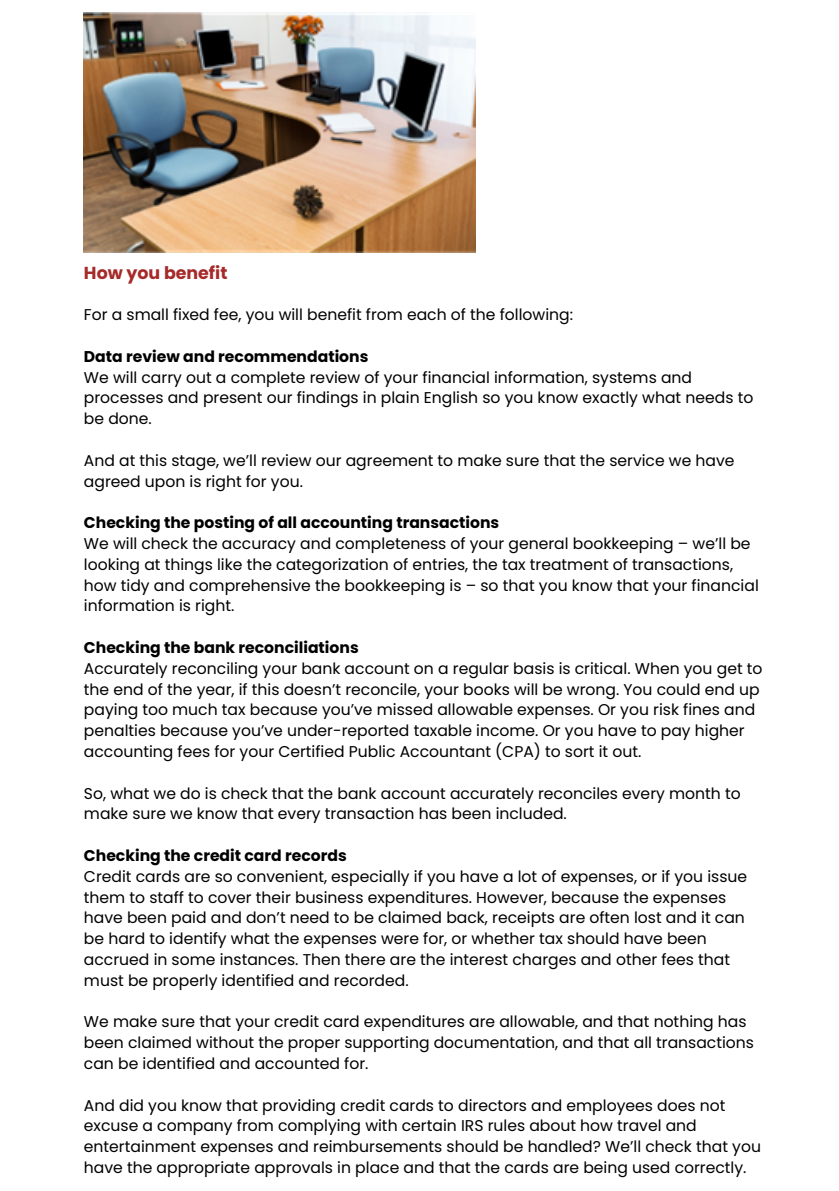
<style>
.page{position:relative;width:839px;height:1191px;background:#fff}
.page>*{position:absolute;margin:0;border:0;box-sizing:border-box;transform-origin:0 0}
.t1{font:700 17.4px "Poppins";color:#a62a2a}
.t2{font:15.6px/20.8px "Poppins";color:#000}
.t3{font:700 15.6px "Poppins";color:#000}
</style>
<div class="page">
<img style="left:84px;top:12px;width:391px;height:240px">
<p class="t1" style="left:84px;top:260px;width:145px">How you benefit</p>
<h1 class="t2" style="left:84px;top:304px;width:490px">For a small fixed fee, you will benefit from each of the following:</h1>
<p class="t3" style="left:84px;top:345px;width:286px">Data review and recommendations</p>
<p class="t2" style="left:84px;top:367px;width:671px">We will carry out a complete review of your financial information, systems and processes and present our findings in plain English so you know exactly what needs to be done.</p>
<p class="t2" style="left:84px;top:450px;width:652px">And at this stage, we’ll review our agreement to make sure that the service we have agreed upon is right for you.</p>
<p class="t3" style="left:84px;top:512px;width:417px">Checking the posting of all accounting transactions</p>
<p class="t2" style="left:84px;top:533px;width:676px">We will check the accuracy and completeness of your general bookkeeping – we’ll be looking at things like the categorization of entries, the tax treatment of transactions, how tidy and comprehensive the bookkeeping is – so that you know that your financial information is right.</p>
<p class="t3" style="left:84px;top:637px;width:276px">Checking the bank reconciliations</p>
<p class="t2" style="left:84px;top:658px;width:680px">Accurately reconciling your bank account on a regular basis is critical. When you get to the end of the year, if this doesn’t reconcile, your books will be wrong. You could end up paying too much tax because you’ve missed allowable expenses. Or you risk fines and penalties because you’ve under-reported taxable income. Or you have to pay higher accounting fees for your Certified Public Accountant (CPA) to sort it out.</p>
<p class="t2" style="left:84px;top:783px;width:658px">So, what we do is check that the bank account accurately reconciles every month to make sure we know that every transaction has been included.</p>
<p class="t3" style="left:84px;top:845px;width:264px">Checking the credit card records</p>
<p class="t2" style="left:84px;top:866px;width:664px">Credit cards are so convenient, especially if you have a lot of expenses, or if you issue them to staff to cover their business expenditures. However, because the expenses have been paid and don’t need to be claimed back, receipts are often lost and it can be hard to identify what the expenses were for, or whether tax should have been accrued in some instances. Then there are the interest charges and other fees that must be properly identified and recorded.</p>
<p class="t2" style="left:84px;top:1011px;width:671px">We make sure that your credit card expenditures are allowable, and that nothing has been claimed without the proper supporting documentation, and that all transactions can be identified and accounted for.</p>
<p class="t2" style="left:84px;top:1095px;width:678px">And did you know that providing credit cards to directors and employees does not excuse a company from complying with certain IRS rules about how travel and entertainment expenses and reimbursements should be handled? We’ll check that you have the appropriate approvals in place and that the cards are being used correctly.</p>
</div>
